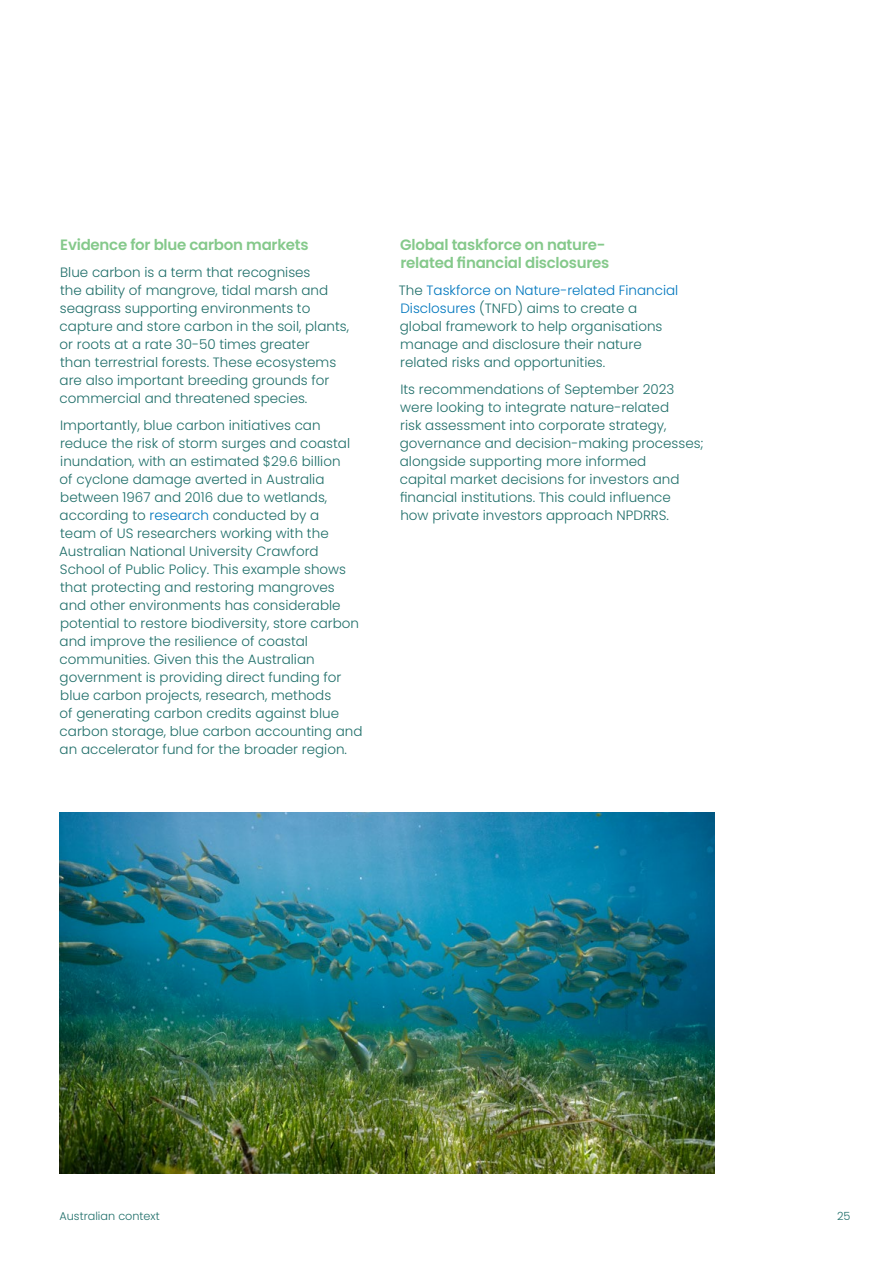
<style>
.page{position:relative;width:893px;height:1263px;background:#fff}
.page>*{position:absolute;margin:0;border:0;box-sizing:border-box;transform-origin:0 0}
.t1{font:600 15px/18px "Poppins";letter-spacing:-.015em;color:#85c98b}
.t2{font:300 13.5px/18px "Poppins";color:#206f6a}
.t3{font:300 11.25px "Poppins";color:#206f6a}
.s1{color:#0077be}
</style>
<div class="page">
<img style="left:60px;top:812px;width:654px;height:362px">
<p class="t1" style="left:60px;top:235px;width:250px">Evidence for blue carbon markets</p>
<p class="t2" style="left:60px;top:263px;width:291px">Blue carbon is a term that recognises<br>the ability of mangrove, tidal marsh and seagrass supporting environments to capture and store carbon in the soil, plants, or roots at a rate 30-50 times greater<br>than terrestrial forests. These ecosystems are also important breeding grounds for commercial and threatened species.</p>
<p class="t2" style="left:59px;top:416px;width:305px">Importantly, blue carbon initiatives can reduce the risk of storm surges and coastal inundation, with an estimated $29.6 billion<br>of cyclone damage averted in Australia between 1967 and 2016 due to wetlands, according to <span class="s1">research</span> conducted by a<br>team of US researchers working with the Australian National University Crawford School of Public Policy. This example shows that protecting and restoring mangroves and other environments has considerable potential to restore biodiversity, store carbon and improve the resilience of coastal communities. Given this the Australian government is providing direct funding for blue carbon projects, research, methods<br>of generating carbon credits against blue carbon storage, blue carbon accounting and an accelerator fund for the broader region.</p>
<p class="t1" style="left:400px;top:235px;width:211px">Global taskforce on nature&shy;related financial disclosures</p>
<p class="t2" style="left:399px;top:281px;width:281px">The <span class="s1">Taskforce on Nature-related Financial Disclosures</span> (TNFD) aims to create a global framework to help organisations manage and disclosure their nature related risks and opportunities.</p>
<p class="t2" style="left:400px;top:380px;width:305px">Its recommendations of September 2023 were looking to integrate nature-related<br>risk assessment into corporate strategy, governance and decision-making processes; alongside supporting more informed<br>capital market decisions for investors and financial institutions. This could influence<br>how private investors approach NPDRRS.</p>
<p class="t3" style="left:60px;top:1210px;width:102px">Australian context</p>
<p class="t3" style="left:837px;top:1210px;width:15px">25</p>
</div>
